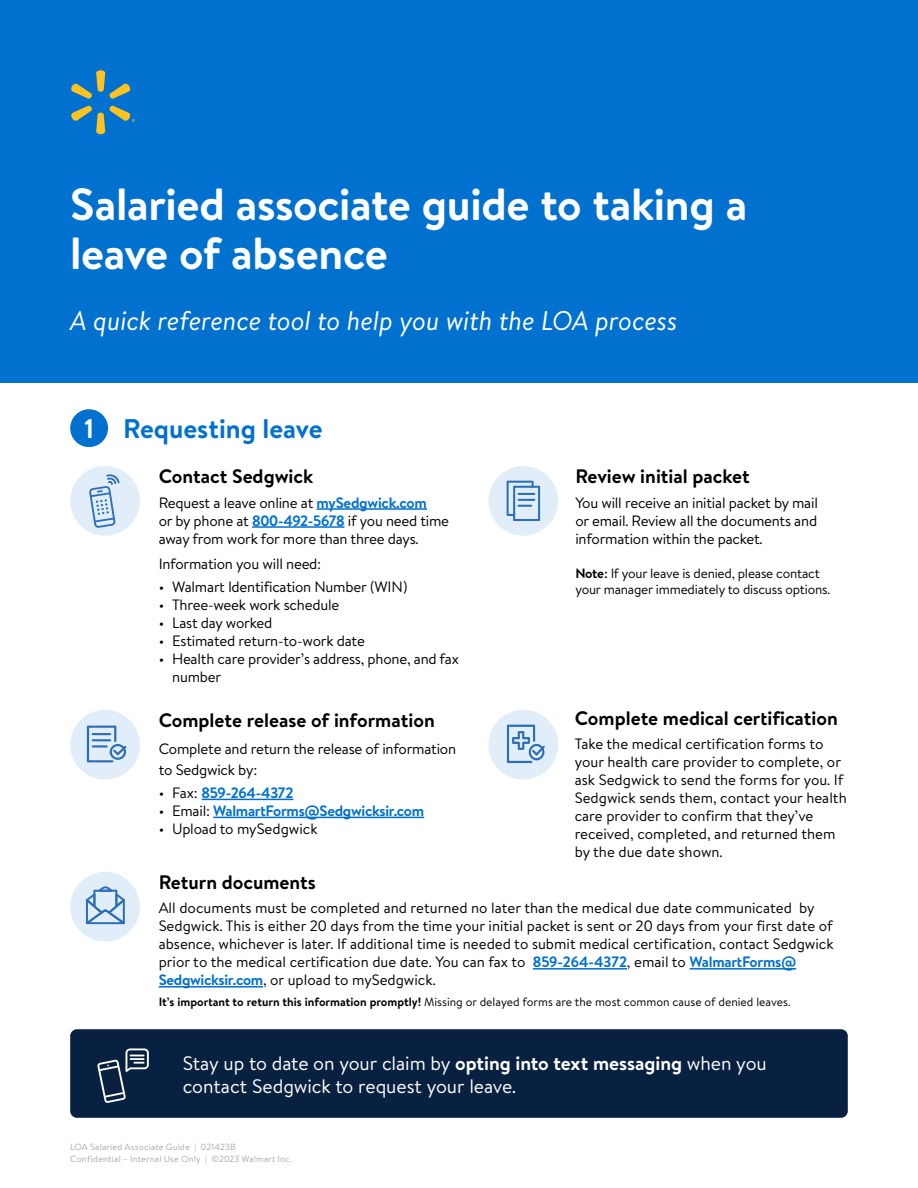
<style>
.page{position:relative;width:918px;height:1188px;background:#fff}
.page>*{position:absolute;margin:0;border:0;box-sizing:border-box;transform-origin:0 0}
.t1{font:700 45px/48px "Bogle";letter-spacing:-.01em;color:#fff}
.t2{font:italic 27px "Bogle";letter-spacing:-.005em;color:#fff}
.t3{font:700 27px "Bogle";color:#0071ce}
.t4{font:700 19.5px "Bogle";color:#000}
.t5{font:19.5px/22.5px "Bogle";letter-spacing:-.005em;color:#fff}
.t6{font:15px/18px "Bogle";color:#000}
.t7{font:700 15px "Bogle";letter-spacing:-.02em;color:#0070cf}
.t8{font:13.5px/16.2px "Bogle";letter-spacing:-.015em;color:#000}
.t9{font:12px "Bogle";color:#000}
.t10{font:9px/12px "Bogle";letter-spacing:.025em;color:#a7a9ac}
.s1{color:#fff}
.s2{font-weight:700;color:#0071ce}
.s3{font-weight:400;color:#000}
.s4{font-weight:700}
.s5{font-weight:700;color:#0070cf}
</style>
<div class="page">
<div style="left:0;top:0;width:918px;height:382px;background:#0071ce"></div>
<svg style="left:71px;top:105px;width:64px;height:29px"></svg>
<svg style="left:71px;top:70px;width:60px;height:29px"></svg>
<div style="left:70px;top:409px;width:38px;height:38px;background:#0071ce;border-radius:50%"></div>
<hr style="left:317px;top:508px;width:110px;height:2px;background:#0071ce">
<hr style="left:252px;top:526px;width:92px;height:2px;background:#0071ce">
<hr style="left:202px;top:799px;width:91px;height:1px;background:#0070cf">
<hr style="left:213px;top:817px;width:211px;height:1px;background:#0070cf">
<hr style="left:533px;top:968px;width:94px;height:2px;background:#0071ce">
<hr style="left:690px;top:968px;width:106px;height:2px;background:#0070cf">
<hr style="left:159px;top:986px;width:104px;height:2px;background:#0070cf">
<div style="left:488px;top:466px;width:70px;height:70px;background:#e1eef9;border-radius:50%"></div>
<svg style="left:507px;top:481px;width:33px;height:40px"></svg>
<div style="left:70px;top:710px;width:70px;height:70px;background:#e1eef9;border-radius:50%"></div>
<svg style="left:87px;top:726px;width:39px;height:36px"></svg>
<div style="left:488px;top:710px;width:70px;height:70px;background:#e1eef9;border-radius:50%"></div>
<svg style="left:507px;top:725px;width:38px;height:38px"></svg>
<div style="left:70px;top:466px;width:70px;height:70px;background:#e1eef9;border-radius:50%"></div>
<svg style="left:89px;top:474px;width:31px;height:54px"></svg>
<div style="left:70px;top:872px;width:70px;height:70px;background:#e1eef9;border-radius:50%"></div>
<svg style="left:86px;top:886px;width:39px;height:38px"></svg>
<div style="left:70px;top:1029px;width:778px;height:89px;background:#082140;border-radius:7px"></div>
<svg style="left:97px;top:1048px;width:52px;height:55px"></svg>
<h1 class="t1" style="left:70px;top:180px;width:679px">Salaried associate guide to taking a leave of absence</h1>
<h2 class="t2" style="left:70px;top:302px;width:609px">A quick reference tool to help you with the LOA process</h2>
<h2 class="t3" style="left:84px;top:409px;width:240px"><span class="s1">1</span> Requesting leave</h2>
<h3 class="t4" style="left:159px;top:462px;width:156px">Contact Sedgwick</h3>
<p class="t6" style="left:159px;top:493px;width:292px">Request a leave online at <span class="s2">mySedgwick.com<br></span>or by phone at <span class="s2">800-492-5678</span> if you need time away from work for more than three days.</p>
<p class="t6" style="left:159px;top:554px;width:164px">Information you will need:</p>
<p class="t6" style="left:159px;top:577px;width:251px">• Walmart Identification Number (WIN)</p>
<p class="t6" style="left:159px;top:595px;width:182px">• Three-week work schedule</p>
<p class="t6" style="left:159px;top:613px;width:115px">• Last day worked</p>
<p class="t6" style="left:159px;top:631px;width:208px">• Estimated return-to-work date</p>
<p class="t6" style="left:172px;top:649px;width:288px;text-indent:-14px">• Health care provider’s address, phone, and fax number</p>
<h3 class="t4" style="left:159px;top:706px;width:278px">Complete release of information</h3>
<p class="t6" style="left:159px;top:738px;width:299px;line-height:21px">Complete and return the release of information to Sedgwick by:</p>
<p class="t7" style="left:159px;top:782px;width:136px"><span class="s3">• Fax:</span> 859-264-4372</p>
<p class="t7" style="left:159px;top:800px;width:267px"><span class="s3">• Email:</span> WalmartForms@Sedgwicksir.com</p>
<p class="t6" style="left:159px;top:819px;width:161px">• Upload to mySedgwick</p>
<h3 class="t4" style="left:575px;top:462px;width:176px">Review initial packet</h3>
<p class="t6" style="left:575px;top:493px;width:244px;text-align:justify">You will receive an initial packet by mail or email. Review all the documents and information within the packet.</p>
<p class="t8" style="left:575px;top:564px;width:256px"><span class="s4">Note:</span> If your leave is denied, please contact your manager immediately to discuss options.</p>
<h3 class="t4" style="left:575px;top:704px;width:265px">Complete medical certification</h3>
<p class="t6" style="left:575px;top:735px;width:274px">Take the medical certification forms to your health care provider to complete, or ask Sedgwick to send the forms for you. If Sedgwick sends them, contact your health care provider to confirm that they’ve received, completed, and returned them by the due date shown.</p>
<h3 class="t4" style="left:159px;top:868px;width:159px">Return documents</h3>
<p class="t6" style="left:159px;top:899px;width:677px">All documents must be completed and returned no later than the medical due date communicated by Sedgwick. This is either 20 days from the time your initial packet is sent or 20 days from your first date of absence, whichever is later. If additional time is needed to submit medical certification, contact Sedgwick prior to the medical certification due date. You can fax to <span class="s2">859-264-4372</span>, email to <span class="s5">WalmartForms@ Sedgwicksir.com</span>, or upload to mySedgwick.</p>
<p class="t9" style="left:159px;top:994px;width:633px"><span class="s4">It’s important to return this information promptly!</span> Missing or delayed forms are the most common cause of denied leaves.</p>
<h3 class="t5" style="left:183px;top:1052px;width:586px">Stay up to date on your claim by <span class="s4">opting into text messaging</span> when you contact Sedgwick to request your leave.</h3>
<p class="t10" style="left:70px;top:1141px;width:223px">LOA Salaried Associate Guide | 021423B<br>Confidential – Internal Use Only | ©2023 Walmart Inc.</p>
</div>
